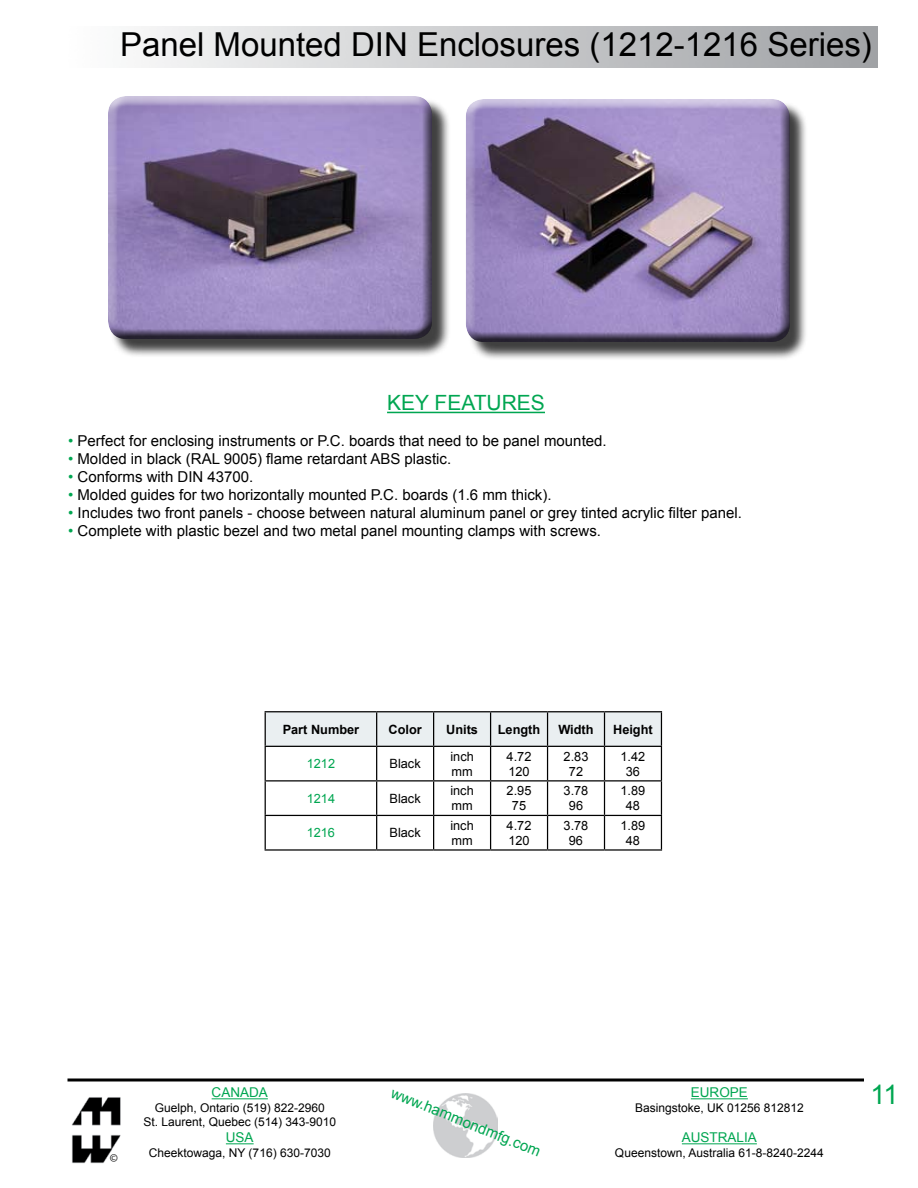
<style>
.page{position:relative;width:918px;height:1188px;background:#fff}
.page>*{position:absolute;margin:0;border:0;box-sizing:border-box;transform-origin:0 0}
.t1{font:33px "Arial";color:#000}
.t2{font:27px "Arial";color:#00a651}
.t3{font:21px "Arial";color:#00a651}
.t4{font:15px "Arial";color:#000}
.t5{font:15px "Arial";color:#00a651}
.t6{font:13.5px "Arial";color:#00a651}
.t7{font:12.75px/15.3px "Arial";color:#000;text-align:center}
.t8{font:700 12.75px "Arial";color:#000}
.t9{font:12.75px "Arial";color:#00a651}
.t10{font:12px/14.4px "Arial";color:#000;text-align:center}
.t11{font:12px "Myriad Pro";color:#000}
.s1{color:#00a651}
</style>
<div class="page">
<svg style="left:266px;top:712px;width:395px;height:34px"></svg>
<hr style="left:265px;top:711px;width:112px;height:1px;background:#000">
<hr style="left:265px;top:712px;width:1px;height:34px;background:#000">
<hr style="left:377px;top:711px;width:57px;height:1px;background:#000">
<hr style="left:376px;top:712px;width:1px;height:34px;background:#000">
<hr style="left:434px;top:711px;width:57px;height:1px;background:#000">
<hr style="left:433px;top:712px;width:1px;height:34px;background:#000">
<hr style="left:491px;top:711px;width:57px;height:1px;background:#000">
<hr style="left:490px;top:712px;width:1px;height:34px;background:#000">
<hr style="left:548px;top:711px;width:57px;height:1px;background:#000">
<hr style="left:547px;top:712px;width:1px;height:34px;background:#000">
<hr style="left:605px;top:711px;width:57px;height:1px;background:#000">
<hr style="left:604px;top:712px;width:1px;height:34px;background:#000">
<hr style="left:661px;top:712px;width:1px;height:34px;background:#000">
<hr style="left:265px;top:746px;width:112px;height:1px;background:#000">
<hr style="left:265px;top:747px;width:1px;height:33px;background:#000">
<hr style="left:377px;top:746px;width:57px;height:1px;background:#000">
<hr style="left:376px;top:747px;width:1px;height:33px;background:#000">
<hr style="left:434px;top:746px;width:57px;height:1px;background:#000">
<hr style="left:433px;top:747px;width:1px;height:33px;background:#000">
<hr style="left:491px;top:746px;width:57px;height:1px;background:#000">
<hr style="left:490px;top:747px;width:1px;height:33px;background:#000">
<hr style="left:548px;top:746px;width:57px;height:1px;background:#000">
<hr style="left:547px;top:747px;width:1px;height:33px;background:#000">
<hr style="left:605px;top:746px;width:57px;height:1px;background:#000">
<hr style="left:604px;top:747px;width:1px;height:33px;background:#000">
<hr style="left:661px;top:747px;width:1px;height:33px;background:#000">
<hr style="left:265px;top:780px;width:112px;height:2px;background:#000">
<hr style="left:265px;top:782px;width:1px;height:33px;background:#000">
<hr style="left:377px;top:780px;width:57px;height:2px;background:#000">
<hr style="left:376px;top:782px;width:1px;height:33px;background:#000">
<hr style="left:434px;top:780px;width:57px;height:2px;background:#000">
<hr style="left:433px;top:782px;width:1px;height:33px;background:#000">
<hr style="left:491px;top:780px;width:57px;height:2px;background:#000">
<hr style="left:490px;top:782px;width:1px;height:33px;background:#000">
<hr style="left:548px;top:780px;width:57px;height:2px;background:#000">
<hr style="left:547px;top:782px;width:1px;height:33px;background:#000">
<hr style="left:605px;top:780px;width:57px;height:2px;background:#000">
<hr style="left:604px;top:782px;width:1px;height:33px;background:#000">
<hr style="left:661px;top:782px;width:1px;height:33px;background:#000">
<hr style="left:265px;top:815px;width:112px;height:1px;background:#000">
<hr style="left:265px;top:816px;width:1px;height:33px;background:#000">
<hr style="left:377px;top:815px;width:57px;height:1px;background:#000">
<hr style="left:376px;top:816px;width:1px;height:33px;background:#000">
<hr style="left:434px;top:815px;width:57px;height:1px;background:#000">
<hr style="left:433px;top:816px;width:1px;height:33px;background:#000">
<hr style="left:491px;top:815px;width:57px;height:1px;background:#000">
<hr style="left:490px;top:816px;width:1px;height:33px;background:#000">
<hr style="left:548px;top:815px;width:57px;height:1px;background:#000">
<hr style="left:547px;top:816px;width:1px;height:33px;background:#000">
<hr style="left:605px;top:815px;width:57px;height:1px;background:#000">
<hr style="left:604px;top:816px;width:1px;height:33px;background:#000">
<hr style="left:661px;top:816px;width:1px;height:33px;background:#000">
<hr style="left:265px;top:849px;width:112px;height:2px;background:#000">
<hr style="left:377px;top:849px;width:57px;height:2px;background:#000">
<hr style="left:434px;top:849px;width:57px;height:2px;background:#000">
<hr style="left:491px;top:849px;width:57px;height:2px;background:#000">
<hr style="left:548px;top:849px;width:57px;height:2px;background:#000">
<hr style="left:605px;top:849px;width:57px;height:2px;background:#000">
<div style="left:110px;top:98px;width:347px;height:266px;background:#000;opacity:.75"></div>
<div style="left:106px;top:94px;width:328px;height:246px;background:#000;opacity:.75"></div>
<div style="left:468px;top:101px;width:347px;height:266px;background:#000;opacity:.75"></div>
<div style="left:464px;top:98px;width:327px;height:246px;background:#000;opacity:.75"></div>
<svg style="left:68px;top:1078px;width:796px;height:4px"></svg>
<hr style="left:212px;top:1098px;width:56px;height:1px;background:#00a651">
<svg style="left:226px;top:1143px;width:28px;height:1px"></svg>
<hr style="left:691px;top:1098px;width:57px;height:1px;background:#00a651">
<hr style="left:682px;top:1143px;width:75px;height:1px;background:#00a651">
<img style="left:72px;top:1097px;width:49px;height:67px">
<img style="left:434px;top:1093px;width:64px;height:64px">
<hr style="left:387px;top:412px;width:158px;height:1px;background:#00a651">
<h1 class="t1" style="left:120px;top:22px;width:753px">Panel Mounted DIN Enclosures (1212-1216 Series)</h1>
<h3 class="t3" style="left:387px;top:389px;width:159px">KEY FEATURES</h3>
<p class="t4" style="left:68px;top:431px;width:540px"><span class="s1">•</span> Perfect for enclosing instruments or P.C. boards that need to be panel mounted.</p>
<p class="t4" style="left:68px;top:449px;width:385px"><span class="s1">•</span> Molded in black (RAL 9005) flame retardant ABS plastic.</p>
<p class="t4" style="left:68px;top:467px;width:187px"><span class="s1">•</span> Conforms with DIN 43700.</p>
<p class="t4" style="left:68px;top:485px;width:485px"><span class="s1">•</span> Molded guides for two horizontally mounted P.C. boards (1.6 mm thick).</p>
<p class="t4" style="left:68px;top:503px;width:675px"><span class="s1">•</span> Includes two front panels - choose between natural aluminum panel or grey tinted acrylic filter panel.</p>
<p class="t4" style="left:68px;top:521px;width:534px"><span class="s1">•</span> Complete with plastic bezel and two metal panel mounting clamps with screws.</p>
<p class="t8" style="left:283px;top:721px;width:78px">Part Number</p>
<p class="t8" style="left:389px;top:721px;width:35px">Color</p>
<p class="t8" style="left:446px;top:721px;width:33px">Units</p>
<p class="t8" style="left:498px;top:721px;width:44px">Length</p>
<p class="t8" style="left:558px;top:721px;width:37px">Width</p>
<p class="t8" style="left:613px;top:721px;width:41px">Height</p>
<p class="t9" style="left:307px;top:755px;width:30px">1212</p>
<p class="t7" style="left:390px;top:756px;width:33px">Black</p>
<p class="t7" style="left:450px;top:749px;width:25px;text-align:left">inch mm</p>
<p class="t7" style="left:507px;top:749px;width:26px;text-align:left">4.72<br>120</p>
<p class="t7" style="left:564px;top:749px;width:26px">2.83<br>72</p>
<p class="t7" style="left:621px;top:749px;width:26px">1.42<br>36</p>
<p class="t9" style="left:307px;top:790px;width:30px">1214</p>
<p class="t7" style="left:390px;top:791px;width:33px">Black</p>
<p class="t7" style="left:450px;top:783px;width:25px;text-align:left">inch mm</p>
<p class="t7" style="left:507px;top:783px;width:26px">2.95<br>75</p>
<p class="t7" style="left:564px;top:783px;width:26px">3.78<br>96</p>
<p class="t7" style="left:621px;top:783px;width:26px">1.89<br>48</p>
<p class="t9" style="left:307px;top:825px;width:30px">1216</p>
<p class="t7" style="left:390px;top:825px;width:33px">Black</p>
<p class="t7" style="left:450px;top:818px;width:25px;text-align:left">inch mm</p>
<p class="t7" style="left:507px;top:818px;width:26px;text-align:left">4.72<br>120</p>
<p class="t7" style="left:564px;top:818px;width:26px">3.78<br>96</p>
<p class="t7" style="left:621px;top:818px;width:26px">1.89<br>48</p>
<p class="t11" style="left:110px;top:1150px;width:10px">©</p>
<p class="t6" style="left:212px;top:1084px;width:58px">CANADA</p>
<h2 class="t2" style="left:871px;top:1077px;width:30px">11</h2>
<p class="t10" style="left:143px;top:1101px;width:194px">Guelph, Ontario (519) 822-2960<br>St. Laurent, Quebec (514) 343-9010</p>
<p class="t6" style="left:226px;top:1129px;width:29px">USA</p>
<p class="t10" style="left:149px;top:1146px;width:183px">Cheektowaga, NY (716) 630-7030</p>
<p class="t6" style="left:691px;top:1084px;width:59px">EUROPE</p>
<p class="t10" style="left:635px;top:1101px;width:170px">Basingstoke, UK 01256 812812</p>
<p class="t6" style="left:682px;top:1129px;width:77px">AUSTRALIA</p>
<p class="t10" style="left:615px;top:1146px;width:210px">Queenstown, Australia 61-8-8240-2244</p>
<p class="t5" style="left:395px;top:1083px;width:162px;rotate:22deg">www.hammondmfg.com</p>
</div>
